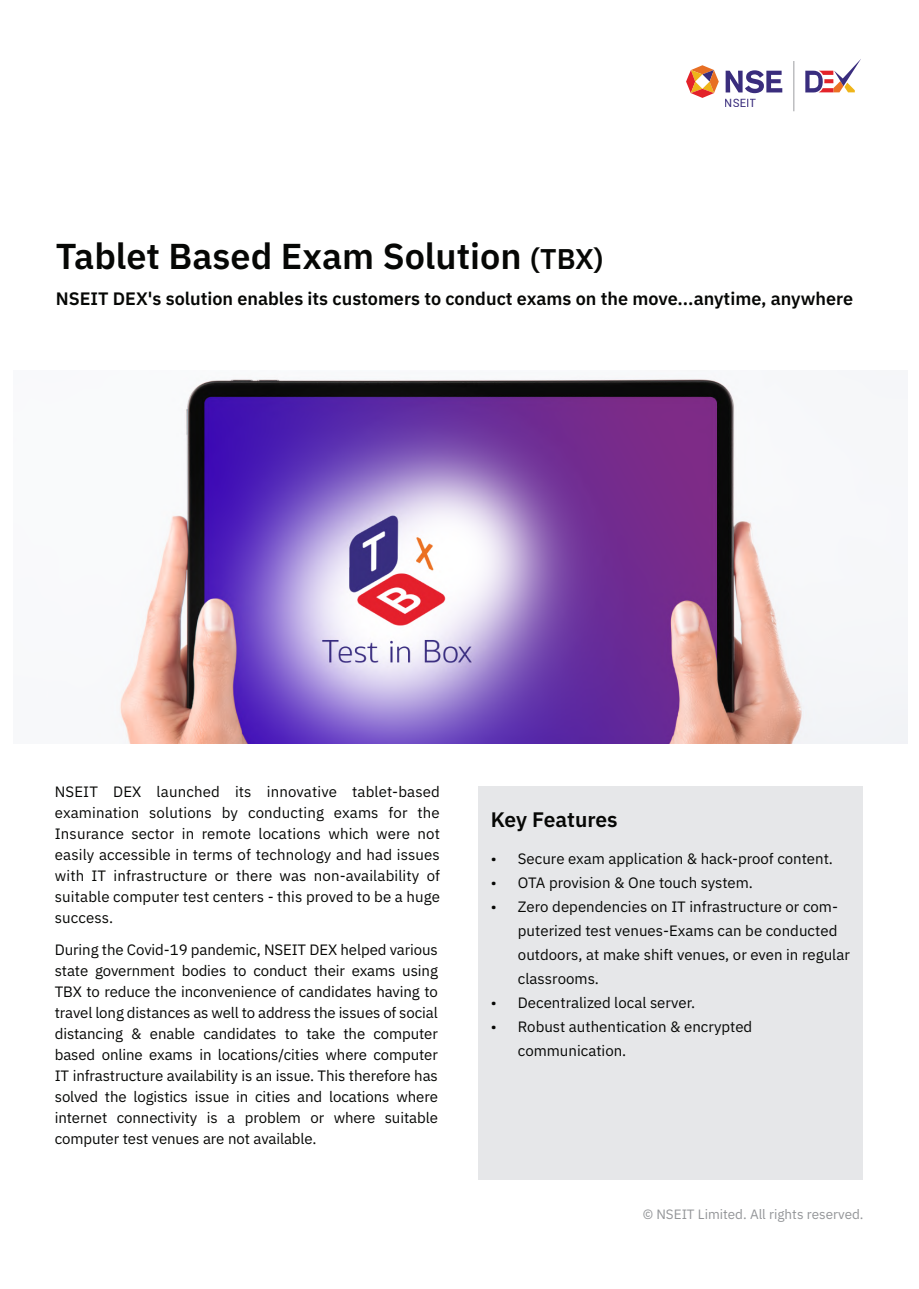
<style>
.page{position:relative;width:919px;height:1289px;background:#fff}
.page>*{position:absolute;margin:0;border:0;box-sizing:border-box;transform-origin:0 0}
.t1{font:600 36px "IBM Plex Sans";color:#060705}
.t2{font:600 21px "IBM Plex Sans";letter-spacing:-.005em;color:#060705}
.t3{font:600 18px "IBM Plex Sans";color:#060705}
.t4{font:15px/21px "IBM Plex Sans";color:#060705}
.t5{font:13.5px "IBM Plex Sans";color:#939598}
.t6{font:11.4px "Roboto";color:#3a2d7d}
.s1{font-size:28.5px}
</style>
<div class="page">
<img style="left:119px;top:378px;width:788px;height:365px">
<div style="left:478px;top:785px;width:384px;height:394px;background:#e6e7e9"></div>
<svg style="left:725px;top:70px;width:57px;height:23px"></svg>
<svg style="left:686px;top:65px;width:32px;height:33px"></svg>
<hr style="left:793px;top:61px;width:1px;height:50px;background:#a7a9ac">
<svg style="left:805px;top:59px;width:56px;height:33px"></svg>
<h1 class="t1" style="left:56px;top:228px;width:549px">Tablet Based Exam Solution <span class="s1">(TBX)</span></h1>
<p class="t6" style="left:724px;top:94px;width:34px">NSEIT</p>
<p class="t3" style="left:56px;top:284px;width:798px">NSEIT DEX's solution enables its customers to conduct exams on the move...anytime, anywhere</p>
<p class="t4" style="left:55px;top:779px;width:386px;text-align:justify">NSEIT DEX launched its innovative tablet-based examination solutions by conducting exams for the Insurance sector in remote locations which were not easily accessible in terms of technology and had issues with IT infrastructure or there was non-availability of suitable computer test centers - this proved to be a huge success.</p>
<p class="t4" style="left:55px;top:937px;width:384px;text-align:justify">During the Covid-19 pandemic, NSEIT DEX helped various state government bodies to conduct their exams using TBX to reduce the inconvenience of candidates having to travel long distances as well to address the issues of social distancing &amp; enable candidates to take the computer based online exams in locations/cities where computer IT infrastructure availability is an issue. This therefore has solved the logistics issue in cities and locations where internet connectivity is a problem or where suitable computer test venues are not available.</p>
<h2 class="t2" style="left:491px;top:803px;width:128px">Key Features</h2>
<p class="t4" style="left:491px;top:846px;width:343px">• Secure exam application &amp; hack-proof content.</p>
<p class="t4" style="left:491px;top:870px;width:264px">• OTA provision &amp; One touch system.</p>
<p class="t4" style="left:518px;top:893px;width:333px;line-height:24px;text-indent:-27px">• Zero dependencies on IT infrastructure or com&shy;puterized test venues-Exams can be conducted outdoors, at make shift venues, or even in regular classrooms.</p>
<p class="t4" style="left:491px;top:990px;width:206px">• Decentralized local server.</p>
<p class="t4" style="left:518px;top:1013px;width:236px;line-height:24px;text-indent:-27px">• Robust authentication &amp; encrypted communication.</p>
<p class="t5" style="left:642px;top:1204px;width:222px">© NSEIT Limited. All rights reserved.</p>
</div>
